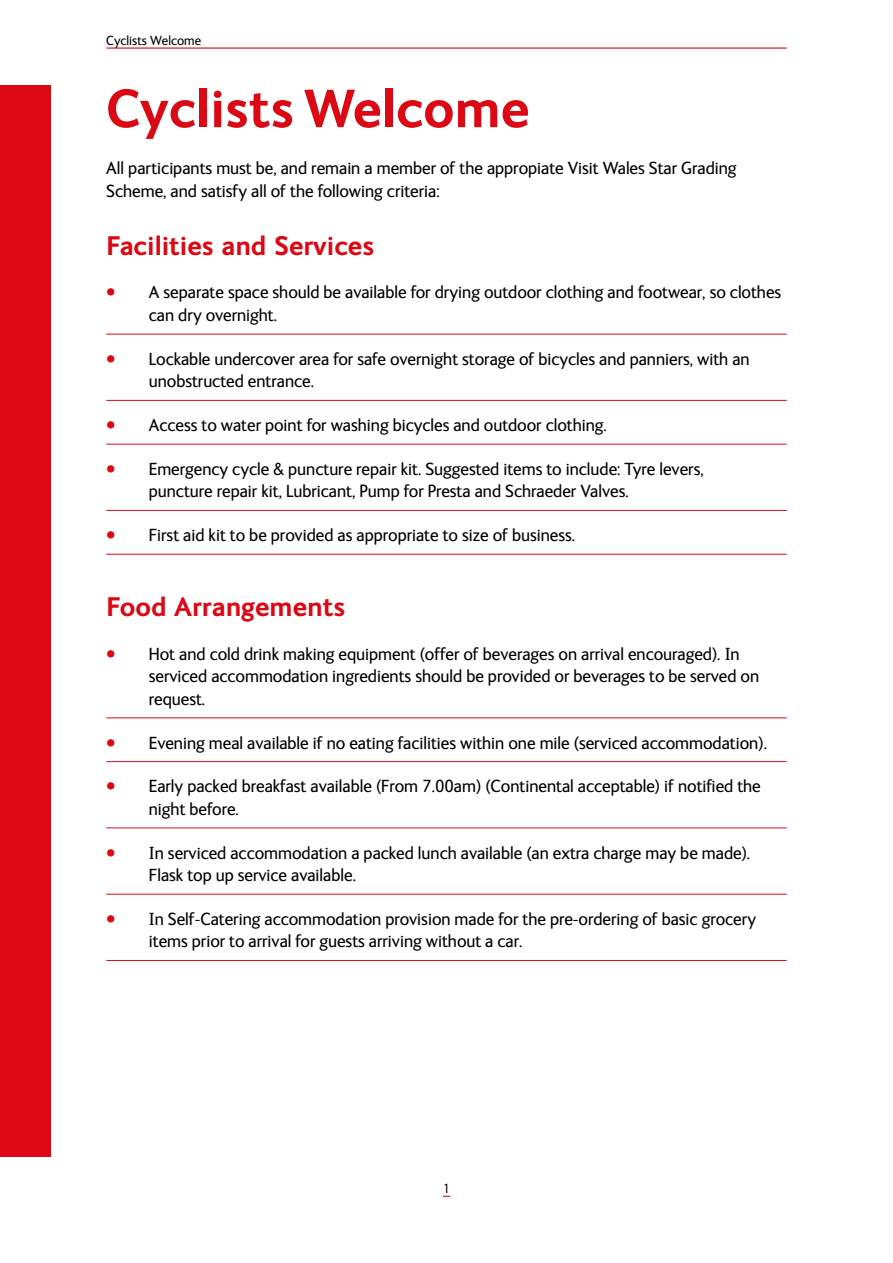
<style>
.page{position:relative;width:893px;height:1263px;background:#fff}
.page>*{position:absolute;margin:0;border:0;box-sizing:border-box;transform-origin:0 0}
.t1{font:700 54px "FS Ingrid";color:#dc0814}
.t2{font:700 27px "FS Ingrid";color:#dc0814}
.t3{font:18px/22.5px "FS Ingrid";color:#000}
.t4{font:13.5px "FS Ingrid";color:#000}
.s1{font-size:23.25px;color:#dc0814}
</style>
<div class="page">
<div style="left:0;top:85px;width:51px;height:1072px;background:#dc0814"></div>
<hr style="left:106px;top:48px;width:681px;height:1px;background:#dc0814">
<hr style="left:106px;top:334px;width:681px;height:1px;background:#dc0814">
<hr style="left:106px;top:400px;width:681px;height:1px;background:#dc0814">
<hr style="left:106px;top:444px;width:681px;height:1px;background:#dc0814">
<hr style="left:106px;top:510px;width:681px;height:1px;background:#dc0814">
<hr style="left:106px;top:554px;width:681px;height:1px;background:#dc0814">
<hr style="left:106px;top:717px;width:681px;height:1px;background:#dc0814">
<hr style="left:106px;top:761px;width:681px;height:1px;background:#dc0814">
<hr style="left:106px;top:827px;width:681px;height:1px;background:#dc0814">
<hr style="left:106px;top:894px;width:681px;height:1px;background:#dc0814">
<hr style="left:106px;top:960px;width:681px;height:1px;background:#dc0814">
<p class="t4" style="left:106px;top:33px;width:96px">Cyclists Welcome</p>
<h1 class="t1" style="left:106px;top:78px;width:425px">Cyclists Welcome</h1>
<p class="t3" style="left:106px;top:157px;width:632px">All participants must be, and remain a member of the appropiate Visit Wales Star Grading<br>Scheme, and satisfy all of the following criteria:</p>
<h2 class="t2" style="left:106px;top:230px;width:270px">Facilities and Services</h2>
<p class="t3" style="left:149px;top:281px;width:634px;text-indent:-43px"><span class="s1">•</span> A separate space should be available for drying outdoor clothing and footwear, so clothes can dry overnight.</p>
<p class="t3" style="left:149px;top:348px;width:602px;text-indent:-43px"><span class="s1">•</span> Lockable undercover area for safe overnight storage of bicycles and panniers, with an unobstructed entrance.</p>
<p class="t3" style="left:106px;top:414px;width:502px"><span class="s1">•</span> Access to water point for washing bicycles and outdoor clothing.</p>
<p class="t3" style="left:149px;top:458px;width:556px;text-indent:-43px"><span class="s1">•</span> Emergency cycle &amp; puncture repair kit. Suggested items to include: Tyre levers, puncture repair kit, Lubricant, Pump for Presta and Schraeder Valves.</p>
<p class="t3" style="left:106px;top:524px;width:470px"><span class="s1">•</span> First aid kit to be provided as appropriate to size of business.</p>
<h2 class="t2" style="left:106px;top:591px;width:241px">Food Arrangements</h2>
<p class="t3" style="left:149px;top:643px;width:612px;text-indent:-43px"><span class="s1">•</span> Hot and cold drink making equipment (offer of beverages on arrival encouraged). In serviced accommodation ingredients should be provided or beverages to be served on request.</p>
<p class="t3" style="left:106px;top:731px;width:662px"><span class="s1">•</span> Evening meal available if no eating facilities within one mile (serviced accommodation).</p>
<p class="t3" style="left:149px;top:775px;width:613px;text-indent:-43px"><span class="s1">•</span> Early packed breakfast available (From 7.00am) (Continental acceptable) if notified the night before.</p>
<p class="t3" style="left:149px;top:841px;width:603px;text-indent:-43px"><span class="s1">•</span> In serviced accommodation a packed lunch available (an extra charge may be made).<br>Flask top up service available.</p>
<p class="t3" style="left:149px;top:908px;width:609px;text-indent:-43px"><span class="s1">•</span> In Self-Catering accommodation provision made for the pre-ordering of basic grocery items prior to arrival for guests arriving without a car.</p>
<p class="t4" style="left:443px;top:1181px;width:9px">1</p>
</div>
